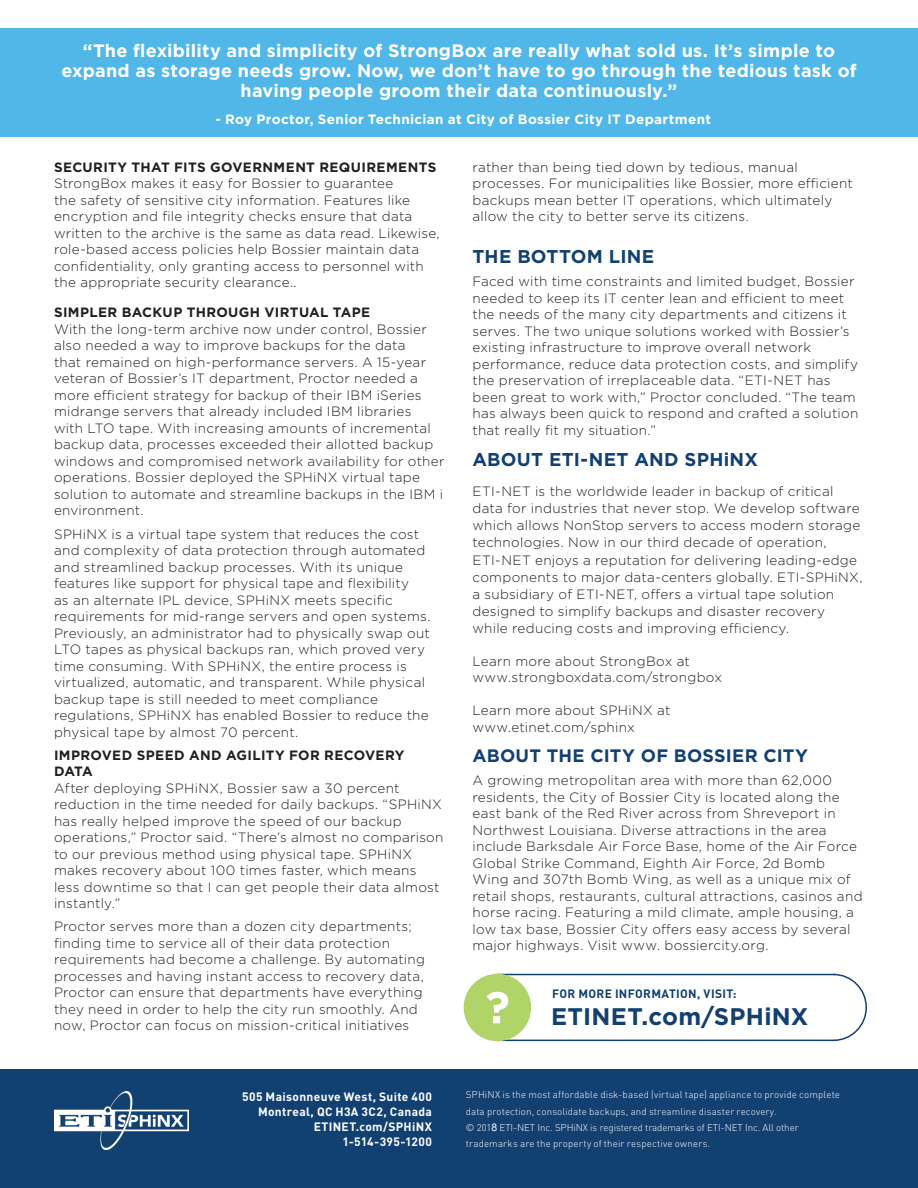
<style>
.page{position:relative;width:918px;height:1188px;background:#fff}
.page>*{position:absolute;margin:0;border:0;box-sizing:border-box;transform-origin:0 0}
.t1{font:700 24px "Gotham";letter-spacing:.015em;color:#124071}
.t2{font:700 18.6px "Gotham";letter-spacing:.015em;color:#124071}
.t3{font:700 18px/20.2px "Gotham";letter-spacing:.015em;color:#fff;text-align:center}
.t4{font:700 18px "Gotham";letter-spacing:.01em;color:#124071}
.t5{font:300 13.5px/16.5px "Gotham";letter-spacing:.02em;color:#231f20}
.t6{font:700 13.5px "Gotham";letter-spacing:.025em;color:#fff}
.t7{font:700 12px "DIN Pro";letter-spacing:.025em;color:#fff}
.t8{font:700 12px "DIN Pro";letter-spacing:.025em;color:#124071}
.t9{font:300 9.75px/16.2px "DIN Pro";letter-spacing:.01em;color:#fff}
.s1{font-weight:700}
.s2{font-family:"Arial";font-weight:400;font-size:10.5px}
</style>
<div class="page">
<div style="left:0;top:28px;width:918px;height:108px;background:#50b7e8"></div>
<div style="left:0;top:1070px;width:918px;height:118px;background:#124071"></div>
<img style="left:54px;top:1092px;width:135px;height:57px">
<div style="left:497px;top:974px;width:338px;height:67px;border:2px solid #124071"></div>
<div style="left:464px;top:974px;width:67px;height:67px;background:#b1d469;border-radius:50%"></div>
<svg style="left:487px;top:992px;width:21px;height:31px"></svg>
<svg style="left:832px;top:973px;width:35px;height:69px"></svg>
<p class="t3" style="left:61px;top:40px;width:797px">“The flexibility and simplicity of StrongBox are really what sold us. It’s simple to expand as storage needs grow. Now, we don’t have to go through the tedious task of having people groom their data continuously.”</p>
<p class="t6" style="left:215px;top:110px;width:497px">- Roy Proctor, Senior Technician at City of Bossier City IT Department</p>
<p class="t5" style="left:54px;top:158px;width:387px"><span class="s1">SECURITY THAT FITS GOVERNMENT REQUIREMENTS </span>StrongBox makes it easy for Bossier to guarantee<br>the safety of sensitive city information. Features like encryption and file integrity checks ensure that data written to the archive is the same as data read. Likewise, role-based access policies help Bossier maintain data confidentiality, only granting access to personnel with the appropriate security clearance..</p>
<p class="t5" style="left:54px;top:304px;width:392px"><span class="s1">SIMPLER BACKUP THROUGH VIRTUAL TAPE<br></span>With the long-term archive now under control, Bossier also needed a way to improve backups for the data<br>that remained on high-performance servers. A 15-year veteran of Bossier’s IT department, Proctor needed a more efficient strategy for backup of their IBM iSeries midrange servers that already included IBM libraries<br>with LTO tape. With increasing amounts of incremental backup data, processes exceeded their allotted backup windows and compromised network availability for other operations. Bossier deployed the SPHiNX virtual tape solution to automate and streamline backups in the IBM i environment.</p>
<p class="t5" style="left:54px;top:525px;width:378px">SPHiNX is a virtual tape system that reduces the cost and complexity of data protection through automated and streamlined backup processes. With its unique features like support for physical tape and flexibility<br>as an alternate IPL device, SPHiNX meets specific requirements for mid-range servers and open systems.<br>Previously, an administrator had to physically swap out LTO tapes as physical backups ran, which proved very time consuming. With SPHiNX, the entire process is virtualized, automatic, and transparent. While physical backup tape is still needed to meet compliance regulations, SPHiNX has enabled Bossier to reduce the physical tape by almost 70 percent.</p>
<p class="t5" style="left:54px;top:746px;width:391px"><span class="s1">IMPROVED SPEED AND AGILITY FOR RECOVERY DATA<br></span>After deploying SPHiNX, Bossier saw a 30 percent reduction in the time needed for daily backups. “SPHiNX has really helped improve the speed of our backup operations,” Proctor said. “There’s almost no comparison to our previous method using physical tape. SPHiNX makes recovery about 100 times faster, which means less downtime so that I can get people their data almost instantly.”</p>
<p class="t5" style="left:54px;top:918px;width:373px">Proctor serves more than a dozen city departments; finding time to service all of their data protection requirements had become a challenge. By automating processes and having instant access to recovery data, Proctor can ensure that departments have everything they need in order to help the city run smoothly. And now, Proctor can focus on mission-critical initiatives</p>
<p class="t5" style="left:472px;top:158px;width:382px">rather than being tied down by tedious, manual processes. For municipalities like Bossier, more efficient backups mean better IT operations, which ultimately allow the city to better serve its citizens.</p>
<p class="t2" style="left:472px;top:244px;width:183px">THE BOTTOM LINE</p>
<p class="t5" style="left:472px;top:273px;width:387px">Faced with time constraints and limited budget, Bossier needed to keep its IT center lean and efficient to meet the needs of the many city departments and citizens it serves. The two unique solutions worked with Bossier’s existing infrastructure to improve overall network performance, reduce data protection costs, and simplify the preservation of irreplaceable data. “ETI-NET has been great to work with,” Proctor concluded. “The team has always been quick to respond and crafted a solution that really fit my situation.”</p>
<p class="t2" style="left:472px;top:447px;width:287px">ABOUT ETI-NET AND SPHiNX</p>
<p class="t5" style="left:472px;top:482px;width:392px;line-height:17.1px">ETI-NET is the worldwide leader in backup of critical data for industries that never stop. We develop software which allows NonStop servers to access modern storage technologies. Now in our third decade of operation, ETI-NET enjoys a reputation for delivering leading-edge components to major data-centers globally. ETI-SPHiNX, a subsidiary of ETI-NET, offers a virtual tape solution designed to simplify backups and disaster recovery while reducing costs and improving efficiency.</p>
<p class="t5" style="left:472px;top:653px;width:251px">Learn more about StrongBox at www.strongboxdata.com/strongbox</p>
<p class="t5" style="left:472px;top:702px;width:199px">Learn more about SPHiNX at www.etinet.com/sphinx</p>
<p class="t4" style="left:472px;top:744px;width:337px">ABOUT THE CITY OF BOSSIER CITY</p>
<p class="t5" style="left:472px;top:772px;width:392px">A growing metropolitan area with more than 62,000 residents, the City of Bossier City is located along the east bank of the Red River across from Shreveport in Northwest Louisiana. Diverse attractions in the area include Barksdale Air Force Base, home of the Air Force Global Strike Command, Eighth Air Force, 2d Bomb Wing and 307th Bomb Wing, as well as a unique mix of retail shops, restaurants, cultural attractions, casinos and horse racing. Featuring a mild climate, ample housing, a low tax base, Bossier City offers easy access by several major highways. Visit www. bossiercity.org.</p>
<p class="t8" style="left:552px;top:986px;width:186px">FOR MORE INFORMATION, VISIT:</p>
<p class="t1" style="left:551px;top:1000px;width:259px">ETINET.com/SPHiNX</p>
<p class="t7" style="left:242px;top:1088px;width:191px">505 Maisonneuve West, Suite 400</p>
<p class="t7" style="left:258px;top:1104px;width:175px">Montreal, QC H3A 3C2, Canada</p>
<p class="t7" style="left:314px;top:1119px;width:120px">ETINET.com/SPHiNX</p>
<p class="t7" style="left:342px;top:1134px;width:91px">1-514-395-1200</p>
<p class="t9" style="left:466px;top:1086px;width:376px">SPHiNX is the most affordable disk-based (virtual tape) appliance to provide complete data protection, consolidate backups, and streamline disaster recovery.<br>© 201<span class="s2">8</span> ETI-NET Inc. SPHiNX is registered trademarks of ETI-NET Inc. All other trademarks are the property of their respective owners.</p>
</div>
